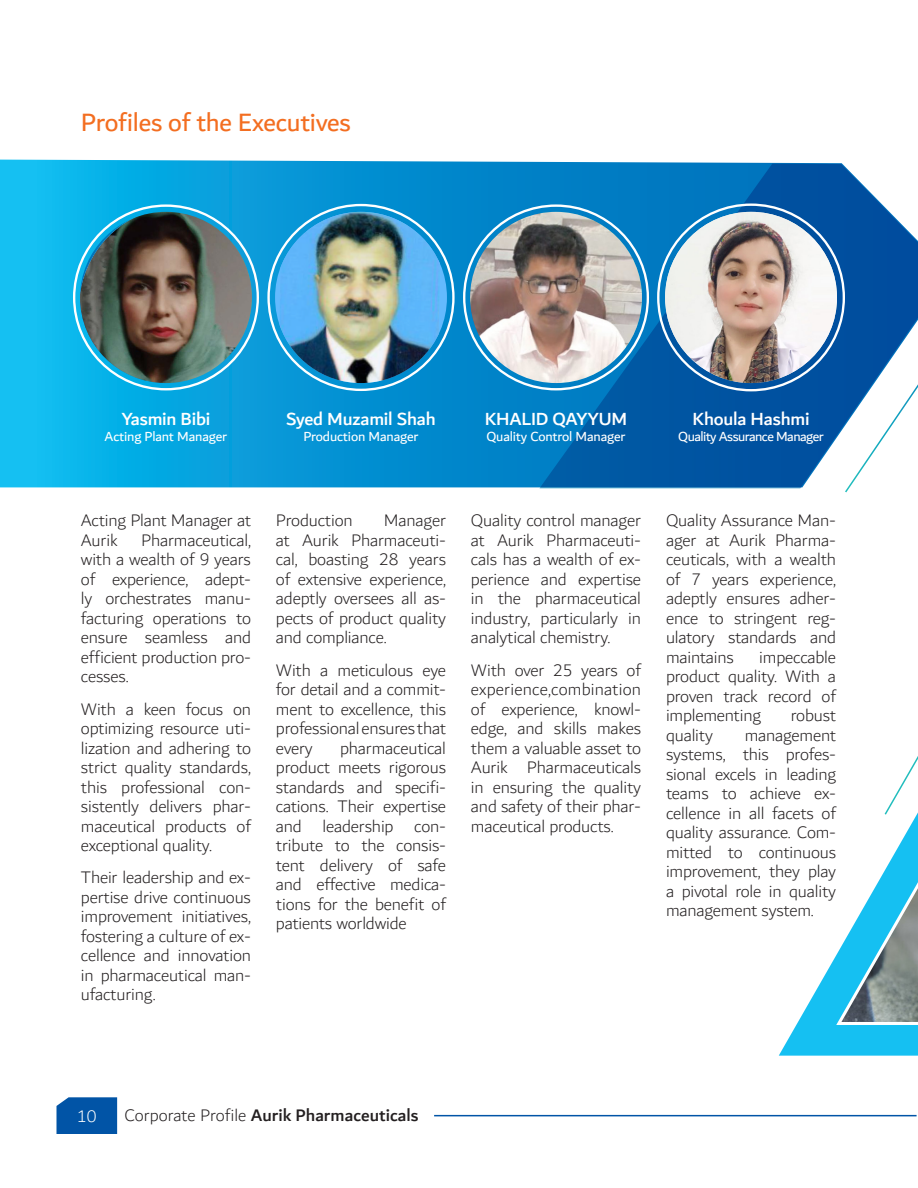
<style>
.page{position:relative;width:918px;height:1188px;background:#fff}
.page>*{position:absolute;margin:0;border:0;box-sizing:border-box;transform-origin:0 0}
.t1{font:27px "Dubai";letter-spacing:-.01em;color:#f36e21}
.t2{font:500 18.9px "Dubai";letter-spacing:-.01em;color:#fff}
.t3{font:300 18px/19.5px "Dubai";letter-spacing:-.01em;color:#231f20;text-align:justify}
.t4{font:500 18px "Dubai";color:#231f20}
.t5{font:300 18px "Dubai";color:#fff}
.t6{font:14.25px "Dubai";letter-spacing:-.01em;color:#fff}
.t7{font:14.25px "Dubai";letter-spacing:-.04em;color:#fff}
.s1{font-weight:300}
</style>
<div class="page">
<hr style="left:434px;top:1115px;width:483px;height:1px;background:#0154a6">
<div style="left:57px;top:1097px;width:60px;height:37px;background:#0154a6"></div>
<svg style="left:0;top:160px;width:843px;height:327px;background:#10a2dd"></svg>
<svg style="left:539px;top:164px;width:379px;height:324px;background:#146eb3"></svg>
<img style="left:80px;top:212px;width:172px;height:171px;border-radius:86px">
<img style="left:470px;top:212px;width:172px;height:171px;border-radius:86px">
<img style="left:280px;top:212px;width:160px;height:171px">
<img style="left:665px;top:212px;width:172px;height:171px;border-radius:86px">
<svg style="left:779px;top:293px;width:139px;height:763px"></svg>
<p class="t1" style="left:81px;top:106px;width:271px">Profiles of the Executives</p>
<p class="t2" style="left:121px;top:407px;width:91px">Yasmin Bibi</p>
<p class="t6" style="left:105px;top:428px;width:124px">Acting Plant Manager</p>
<p class="t2" style="left:286px;top:407px;width:151px">Syed Muzamil Shah</p>
<p class="t6" style="left:303px;top:428px;width:117px">Production Manager</p>
<p class="t2" style="left:485px;top:407px;width:144px">KHALID QAYYUM</p>
<p class="t6" style="left:486px;top:428px;width:141px">Quality Control Manager</p>
<p class="t2" style="left:693px;top:407px;width:118px">Khoula Hashmi</p>
<p class="t7" style="left:678px;top:428px;width:147px">Quality Assurance Manager</p>
<p class="t3" style="left:81px;top:511px;width:172px">Acting Plant Manager at<br>Aurik</p>
<p class="t3" style="left:81px;top:531px;width:172px;text-indent:60px">Pharmaceutical, with a wealth of 9 years of experience, adept&shy;ly orchestrates manu&shy;facturing operations to ensure seamless and efficient production pro&shy;cesses.</p>
<p class="t3" style="left:81px;top:699px;width:172px">With a keen focus on optimizing resource uti&shy;lization and adhering to strict quality standards, this professional con&shy;sistently delivers phar&shy;maceutical products of exceptional quality.</p>
<p class="t3" style="left:81px;top:868px;width:172px">Their leadership and ex&shy;pertise drive continuous improvement initiatives, fostering a culture of ex&shy;cellence and innovation in pharmaceutical man&shy;ufacturing.</p>
<p class="t3" style="left:276px;top:511px;width:78px">Production</p>
<p class="t3" style="left:276px;top:511px;width:172px;text-indent:108px">Manager at Aurik Pharmaceuti&shy;cal, boasting 28 years of extensive experience, adeptly oversees all as&shy;pects of product quality and compliance.</p>
<p class="t3" style="left:276px;top:660px;width:172px">With a meticulous eye for detail and a commit&shy;ment to excellence, this professional ensures that every</p>
<p class="t3" style="left:276px;top:738px;width:172px;text-indent:64px">pharmaceutical product meets rigorous standards and specifi&shy;cations. Their expertise and leadership con&shy;tribute to the consis&shy;tent delivery of safe and effective medica&shy;tions for the benefit of patients worldwide</p>
<p class="t3" style="left:471px;top:511px;width:172px">Quality control manager at Aurik Pharmaceuti&shy;cals has a wealth of ex&shy;perience and expertise in the pharmaceutical industry, particularly in analytical chemistry.</p>
<p class="t3" style="left:471px;top:660px;width:172px">With over 25 years of experience,combination of experience, knowl&shy;edge, and skills makes them a valuable asset to Aurik Pharmaceuticals in ensuring the quality and safety of their phar&shy;maceutical products.</p>
<p class="t3" style="left:666px;top:511px;width:172px">Quality Assurance Man&shy;ager at Aurik Pharma&shy;ceuticals, with a wealth of 7 years experience, adeptly ensures adher&shy;ence to stringent reg&shy;ulatory standards and maintains</p>
<p class="t3" style="left:666px;top:648px;width:172px;text-indent:93px">impeccable product quality. With a proven track record of implementing</p>
<p class="t3" style="left:791px;top:706px;width:47px">robust</p>
<p class="t3" style="left:666px;top:726px;width:48px">quality</p>
<p class="t3" style="left:666px;top:726px;width:172px;text-indent:79px">management systems, this profes&shy;sional excels in leading teams to achieve ex&shy;cellence in all facets of quality assurance. Com&shy;mitted to continuous improvement, they play a pivotal role in quality management system.</p>
<p class="t5" style="left:77px;top:1103px;width:21px">10</p>
<p class="t4" style="left:125px;top:1104px;width:295px"><span class="s1">Corporate Profile</span> Aurik Pharmaceuticals</p>
</div>
